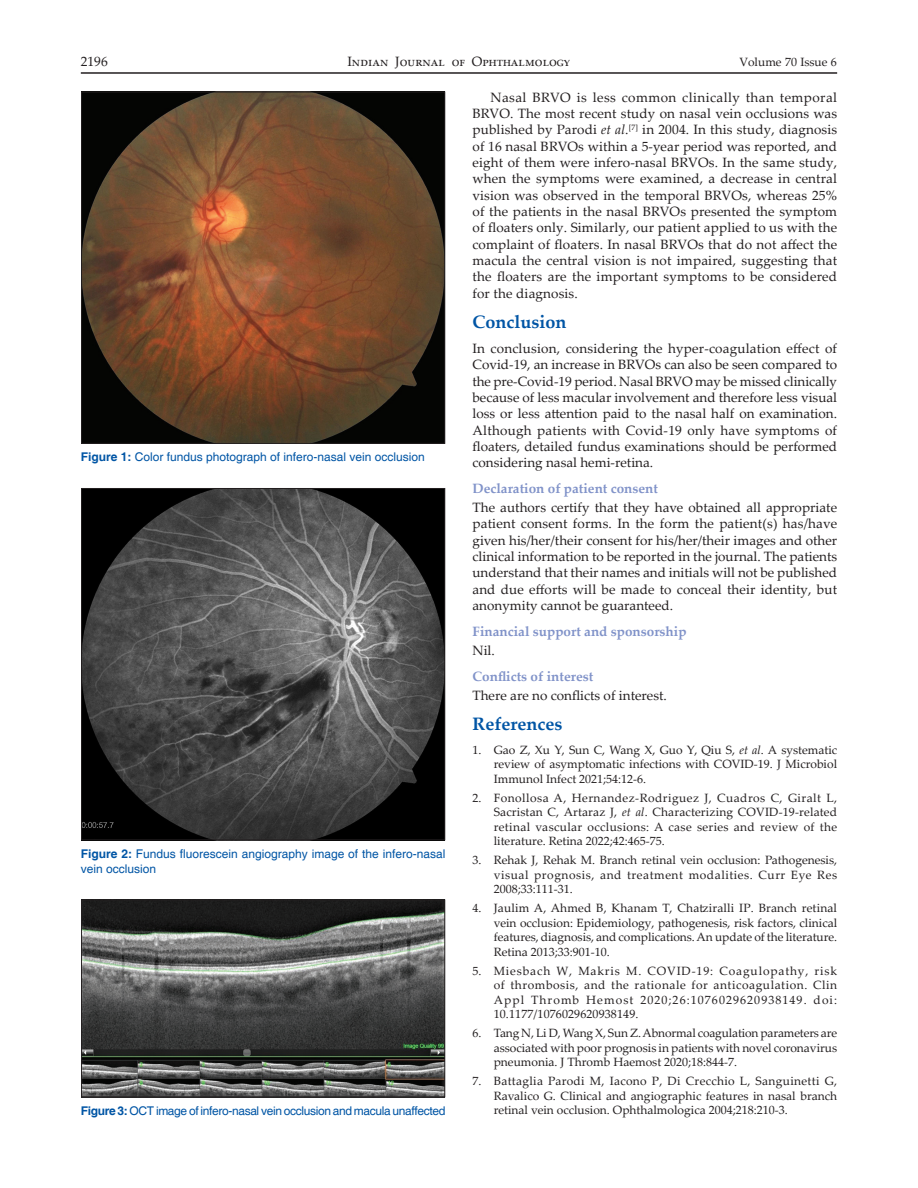
<style>
.page{position:relative;width:918px;height:1188px;background:#fff}
.page>*{position:absolute;margin:0;border:0;box-sizing:border-box;transform-origin:0 0}
.t1{font:700 18px "Palatino Linotype";color:#0155a5}
.TXFL{font:13.5px/16.4px "Palatino Linotype";color:#231f20;text-align:justify}
.TX{font:13.5px/16.4px "Palatino Linotype";letter-spacing:.015em;color:#231f20;text-align:justify}
.t2{font:700 13.5px "Palatino Linotype";color:#8193c9}
.REF{font:12px/14.5px "Palatino Linotype";color:#231f20;text-align:justify}
.FGC{font:12px/15px "Helvetica";color:#0155a5}
.FGC-2{font:12px "Helvetica";letter-spacing:-.03em;color:#0155a5}
.s1{font-weight:700}
.s2{font-style:italic}
</style>
<div class="page">
<hr style="left:81px;top:72px;width:756px;height:2px;background:#231f20">
<img style="left:83px;top:490px;width:360px;height:348px">
<div style="left:81px;top:488px;width:364px;height:352px;border:1px solid #231f20"></div>
<img style="left:83px;top:902px;width:360px;height:193px">
<div style="left:81px;top:900px;width:364px;height:197px;border:1px solid #231f20"></div>
<img style="left:83px;top:94px;width:360px;height:348px">
<div style="left:81px;top:92px;width:364px;height:352px;border:1px solid #231f20"></div>
<p class="TX" style="left:81px;top:53px;width:28px">2196</p>
<p class="TX" style="left:347px;top:53px;width:225px">Indian Journal of Ophthalmology</p>
<p class="REF" style="left:739px;top:54px;width:99px">Volume 70 Issue 6</p>
<p class="FGC" style="left:81px;top:450px;width:346px"><span class="s1">Figure 1:</span> Color fundus photograph of infero-nasal vein occlusion</p>
<p class="FGC" style="left:81px;top:846px;width:366px"><span class="s1">Figure 2:</span> Fundus fluorescein angiography image of the infero-nasal vein occlusion</p>
<p class="FGC-2" style="left:81px;top:1104px;width:366px"><span class="s1">Figure 3:</span> OCT image of infero-nasal vein occlusion and macula unaffected</p>
<p class="TX" style="left:472px;top:88px;width:366px;text-indent:18px">Nasal BRVO is less common clinically than temporal BRVO. The most recent study on nasal vein occlusions was published by Parodi <span class="s2">et al</span>.<sup>[7]</sup> in 2004. In this study, diagnosis of 16 nasal BRVOs within a 5-year period was reported, and eight of them were infero-nasal BRVOs. In the same study, when the symptoms were examined, a decrease in central vision was observed in the temporal BRVOs, whereas 25% of the patients in the nasal BRVOs presented the symptom of floaters only. Similarly, our patient applied to us with the complaint of floaters. In nasal BRVOs that do not affect the macula the central vision is not impaired, suggesting that the floaters are the important symptoms to be considered for the diagnosis.</p>
<h1 class="t1" style="left:472px;top:309px;width:95px">Conclusion</h1>
<p class="TXFL" style="left:472px;top:340px;width:366px">In conclusion, considering the hyper-coagulation effect of Covid-19, an increase in BRVOs can also be seen compared to the pre-Covid-19 period. Nasal BRVO may be missed clinically because of less macular involvement and therefore less visual loss or less attention paid to the nasal half on examination.<br>Although patients with Covid-19 only have symptoms of floaters, detailed fundus examinations should be performed considering nasal hemi-retina.</p>
<h2 class="t2" style="left:472px;top:479px;width:187px">Declaration of patient consent</h2>
<p class="TXFL" style="left:472px;top:499px;width:366px">The authors certify that they have obtained all appropriate patient consent forms. In the form the patient(s) has/have given his/her/their consent for his/her/their images and other clinical information to be reported in the journal. The patients understand that their names and initials will not be published and due efforts will be made to conceal their identity, but anonymity cannot be guaranteed.</p>
<h2 class="t2" style="left:472px;top:621px;width:216px">Financial support and sponsorship</h2>
<p class="TXFL" style="left:472px;top:642px;width:24px">Nil.</p>
<h2 class="t2" style="left:472px;top:666px;width:122px">Conflicts of interest</h2>
<p class="TXFL" style="left:472px;top:687px;width:196px">There are no conflicts of interest.</p>
<h1 class="t1" style="left:472px;top:711px;width:91px">References</h1>
<p class="REF" style="left:494px;top:742px;width:345px;text-indent:-21px">1. Gao Z, Xu Y, Sun C, Wang X, Guo Y, Qiu S, <span class="s2">et al</span>. A systematic review of asymptomatic infections with COVID-19. J Microbiol Immunol Infect 2021;54:12-6.</p>
<p class="REF" style="left:494px;top:790px;width:345px;text-indent:-21px">2. Fonollosa A, Hernandez-Rodriguez J, Cuadros C, Giralt L, Sacristan C, Artaraz J, <span class="s2">et al</span>. Characterizing COVID-19-related retinal vascular occlusions: A case series and review of the literature. Retina 2022;42:465-75.</p>
<p class="REF" style="left:494px;top:852px;width:345px;text-indent:-21px">3. Rehak J, Rehak M. Branch retinal vein occlusion: Pathogenesis, visual prognosis, and treatment modalities. Curr Eye Res 2008;33:111-31.</p>
<p class="REF" style="left:494px;top:900px;width:345px;text-indent:-21px">4. Jaulim A, Ahmed B, Khanam T, Chatziralli IP. Branch retinal vein occlusion: Epidemiology, pathogenesis, risk factors, clinical features, diagnosis, and complications.An update of the literature.<br>Retina 2013;33:901-10.</p>
<p class="REF" style="left:494px;top:963px;width:345px;text-indent:-21px">5. Miesbach W, Makris M. COVID-19: Coagulopathy, risk of thrombosis, and the rationale for anticoagulation. Clin Appl Thromb Hemost 2020;26:1076029620938149. doi:<br>10.1177/1076029620938149.</p>
<p class="REF" style="left:494px;top:1026px;width:345px;text-indent:-21px">6. Tang N, Li D, Wang X, Sun Z.Abnormal coagulation parameters are associated with poor prognosis in patients with novel coronavirus pneumonia. J Thromb Haemost 2020;18:844-7.</p>
<p class="REF" style="left:494px;top:1074px;width:345px;text-indent:-21px">7. Battaglia Parodi M, Iacono P, Di Crecchio L, Sanguinetti G, Ravalico G. Clinical and angiographic features in nasal branch retinal vein occlusion. Ophthalmologica 2004;218:210-3.</p>
</div>
